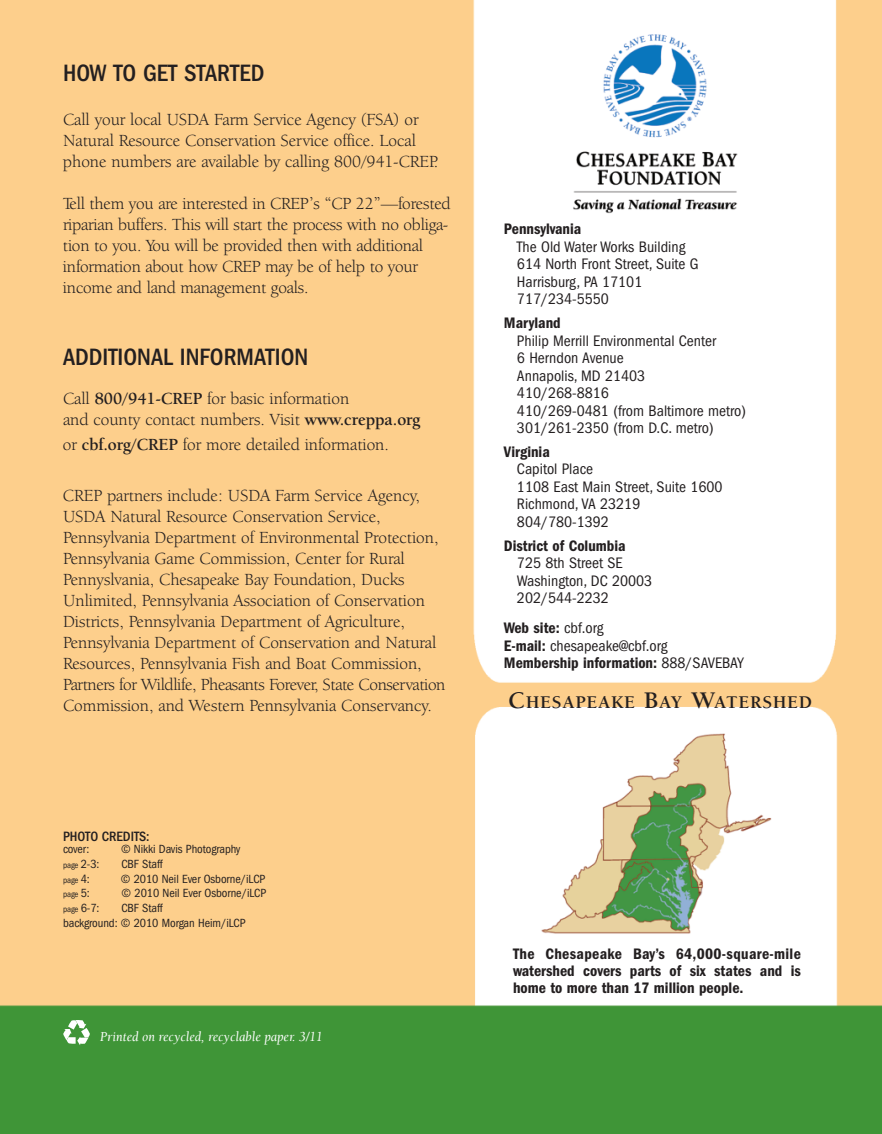
<style>
.page{position:relative;width:882px;height:1134px;background:#fff}
.page>*{position:absolute;margin:0;border:0;box-sizing:border-box;transform-origin:0 0}
.t1{font:500 condensed 24.5px "Franklin Gothic";color:#231f20}
.t2{font:700 18.38px "Berkeley";letter-spacing:.045em;color:#231f20}
.t3{font:17.5px/21px "Berkeley Oldstyle IT Cby BT";color:#231f20}
.t4{font:condensed 15.75px/17.5px "Franklin Gothic";color:#231f20}
.t5{font:600 condensed 15.75px/16.6px "Franklin Gothic";color:#231f20;text-align:justify}
.t6{font:italic 14px "Berkeley";color:#fff;scale:.95 1}
.t7{font:500 condensed 14px "Franklin Gothic";letter-spacing:-.005em;color:#231f20}
.t8{font:condensed 12.25px/14.7px "Franklin Gothic";letter-spacing:-.005em;color:#231f20}
.t9{font:condensed 8.75px "Franklin Gothic";letter-spacing:-.005em;color:#231f20}
.s1{font-weight:700}
.s2{font-size:12.25px}
.s3{font-weight:400}
.s4{font-size:24.5px}
</style>
<div class="page">
<img style="left:0;top:0;width:882px;height:1134px">
<svg style="left:63px;top:1020px;width:27px;height:25px"></svg>
<h1 class="t1" style="left:63px;top:64px;width:203px">HOW TO GET STARTED</h1>
<p class="t3" style="left:63px;top:111px;width:377px">Call your local USDA Farm Service Agency (FSA) or<br>Natural Resource Conservation Service office. Local phone numbers are available by calling 800/941-CREP.</p>
<p class="t3" style="left:63px;top:195px;width:389px">Tell them you are interested in CREP’s “CP 22”—forested riparian buffers. This will start the process with no obliga&shy;tion to you. You will be provided then with additional information about how CREP may be of help to your income and land management goals.</p>
<h1 class="t1" style="left:63px;top:349px;width:247px">ADDITIONAL INFORMATION</h1>
<p class="t3" style="left:63px;top:390px;width:359px">Call <span class="s1">800/941-CREP</span> for basic information<br>and county contact numbers. Visit <span class="s1">www.creppa.org</span></p>
<p class="t3" style="left:63px;top:435px;width:328px">or <span class="s1">cbf.org/CREP</span> for more detailed information.</p>
<p class="t3" style="left:63px;top:486px;width:384px">CREP partners include: USDA Farm Service Agency, USDA Natural Resource Conservation Service, Pennsylvania Department of Environmental Protection, Pennsylvania Game Commission, Center for Rural Pennyslvania, Chesapeake Bay Foundation, Ducks Unlimited, Pennsylvania Association of Conservation Districts, Pennsylvania Department of Agriculture, Pennsylvania Department of Conservation and Natural Resources, Pennsylvania Fish and Boat Commission, Partners for Wildlife, Pheasants Forever, State Conservation Commission, and Western Pennsylvania Conservancy.</p>
<p class="t7" style="left:63px;top:832px;width:88px">PHOTO CREDITS:</p>
<p class="t8" style="left:63px;top:843px;width:28px">cover:</p>
<p class="t8" style="left:121px;top:843px;width:121px">© Nikki Davis Photography</p>
<p class="t9" style="left:63px;top:862px;width:38px">page <span class="s2">2-3:</span></p>
<p class="t8" style="left:121px;top:857px;width:43px">CBF Staff</p>
<p class="t9" style="left:63px;top:877px;width:28px">page <span class="s2">4:</span></p>
<p class="t8" style="left:121px;top:872px;width:146px">© 2010 Neil Ever Osborne/iLCP</p>
<p class="t9" style="left:63px;top:892px;width:28px">page <span class="s2">5:</span></p>
<p class="t8" style="left:122px;top:887px;width:146px">© 2010 Neil Ever Osborne/iLCP</p>
<p class="t9" style="left:63px;top:906px;width:38px">page <span class="s2">6-7:</span></p>
<p class="t8" style="left:63px;top:902px;width:184px;text-indent:58px">CBF Staff<br>background: © 2010 Morgan Heim/iLCP</p>
<p class="t6" style="left:100px;top:1031px;width:236px">Printed on recycled, recyclable paper. 3/11</p>
<p class="t5" style="left:504px;top:222px;width:79px">Pennsylvania</p>
<p class="t4" style="left:517px;top:239px;width:183px">The Old Water Works Building<br>614 North Front Street, Suite G<br>Harrisburg, PA 17101<br>717/234-5550</p>
<p class="t5" style="left:504px;top:316px;width:58px">Maryland</p>
<p class="t4" style="left:517px;top:333px;width:231px">Philip Merrill Environmental Center<br>6 Herndon Avenue<br>Annapolis, MD 21403<br>410/268-8816<br>410/269-0481 (from Baltimore metro)<br>301/261-2350 (from D.C. metro)</p>
<p class="t5" style="left:504px;top:445px;width:47px">Virginia</p>
<p class="t4" style="left:517px;top:462px;width:207px">Capitol Place<br>1108 East Main Street, Suite 1600<br>Richmond, VA 23219<br>804/780-1392</p>
<p class="t5" style="left:504px;top:539px;width:123px">District of Columbia</p>
<p class="t4" style="left:517px;top:556px;width:137px">725 8th Street SE<br>Washington, DC 20003<br>202/544-2232</p>
<p class="t5" style="left:504px;top:621px;width:241px;line-height:17.5px;text-align:left">Web site: <span class="s3">cbf.org<br></span>E-mail: <span class="s3">chesapeake@cbf.org<br></span>Membership information: <span class="s3">888/SAVEBAY</span></p>
<p class="t2" style="left:508px;top:695px;width:306px"><span class="s4">C</span>HESAPEAKE <span class="s4">B</span>AY <span class="s4">W</span>ATERSHED</p>
<p class="t5" style="left:513px;top:947px;width:289px">The Chesapeake Bay’s 64,000-square-mile watershed covers parts of six states and is home to more than 17 million people.</p>
</div>
